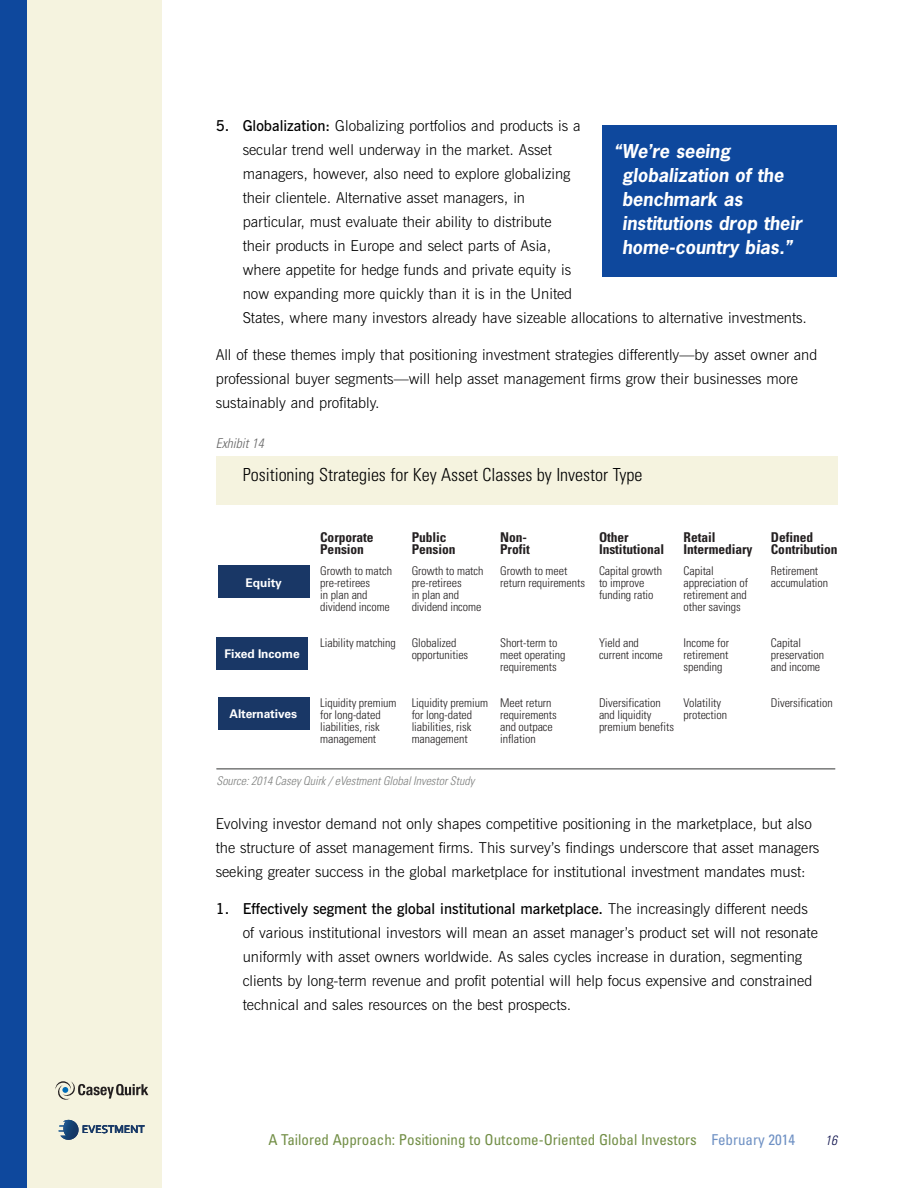
<style>
.page{position:relative;width:918px;height:1188px;background:#fff}
.page>*{position:absolute;margin:0;border:0;box-sizing:border-box;transform-origin:0 0}
.t1{font:italic 700 18px/24px "News Gothic";color:#fff}
.t2{font:300 condensed 18px "Univers";color:#000}
.t3{font:300 15px/24px "News Gothic BT";color:#000}
.t4{font:condensed 15px "Univers";color:#738f47}
.t5{font:700 condensed 13.5px/12px "Univers";letter-spacing:-.005em;color:#231f20}
.t6{font:italic 300 condensed 13.5px "Univers";color:#666}
.t7{font:italic 300 condensed 13.5px "Univers";color:#0c104b}
.t8{font:300 condensed 12px/12px "Univers";letter-spacing:-.005em;color:#231f20}
.t9{font:italic 300 condensed 12px "Univers";letter-spacing:-.005em;color:#7f807f}
.t10{font:700 12px "Univers";letter-spacing:-.005em;color:#fff}
.t11{font:11.55px "Corbel";color:#173866}
.s1{font-weight:600}
.s2{color:#6f91c4}
</style>
<div class="page">
<div style="left:216px;top:456px;width:621px;height:49px;background:#f5f3df"></div>
<div style="left:218px;top:566px;width:92px;height:32px;background:#193766"></div>
<div style="left:216px;top:637px;width:92px;height:32px;background:#193766"></div>
<div style="left:218px;top:698px;width:92px;height:32px;background:#193766"></div>
<hr style="left:216px;top:768px;width:619px;height:2px;background:#7f807f">
<div style="left:0;top:0;width:162px;height:1188px;background:#f5f3df"></div>
<div style="left:0;top:0;width:27px;height:1188px;background:#0e489d"></div>
<svg style="left:55px;top:1081px;width:93px;height:19px"></svg>
<svg style="left:58px;top:1119px;width:21px;height:16px"></svg>
<img style="left:60px;top:1135px;width:17px;height:5px">
<img style="left:63px;top:1120px;width:16px;height:11px">
<div style="left:602px;top:125px;width:235px;height:151px;background:#0e489d"></div>
<p class="t11" style="left:82px;top:1125px;width:64px">EVESTMENT</p>
<p class="t3" style="left:243px;top:115px;width:566px;text-indent:-27px"><span class="s1">5. Globalization:</span> Globalizing portfolios and products is a<br>secular trend well underway in the market. Asset<br>managers, however, also need to explore globalizing<br>their clientele. Alternative asset managers, in<br>particular, must evaluate their ability to distribute<br>their products in Europe and select parts of Asia,<br>where appetite for hedge funds and private equity is<br>now expanding more quickly than it is in the United<br>States, where many investors already have sizeable allocations to alternative investments.</p>
<p class="t3" style="left:216px;top:344px;width:603px">All of these themes imply that positioning investment strategies differently—by asset owner and professional buyer segments—will help asset management firms grow their businesses more sustainably and profitably.</p>
<p class="t6" style="left:216px;top:438px;width:50px">Exhibit 14</p>
<p class="t2" style="left:243px;top:468px;width:401px">Positioning Strategies for Key Asset Classes by Investor Type</p>
<p class="t1" style="left:622px;top:140px;width:181px;text-indent:-8px">“We’re seeing globalization of the benchmark as institutions drop their home-country bias.”</p>
<p class="t10" style="left:246px;top:578px;width:38px">Equity</p>
<p class="t10" style="left:225px;top:649px;width:77px">Fixed Income</p>
<p class="t10" style="left:229px;top:710px;width:69px">Alternatives</p>
<p class="t5" style="left:320px;top:532px;width:55px">Corporate<br>Pension</p>
<p class="t8" style="left:320px;top:566px;width:73px">Growth to match pre-retirees<br>in plan and dividend income</p>
<p class="t8" style="left:320px;top:638px;width:77px">Liability matching</p>
<p class="t8" style="left:320px;top:698px;width:78px">Liquidity premium for long-dated liabilities, risk management</p>
<p class="t5" style="left:412px;top:532px;width:45px">Public<br>Pension</p>
<p class="t8" style="left:412px;top:566px;width:73px">Growth to match pre-retirees<br>in plan and dividend income</p>
<p class="t8" style="left:412px;top:638px;width:58px">Globalized opportunities</p>
<p class="t8" style="left:412px;top:698px;width:78px">Liquidity premium for long-dated liabilities, risk management</p>
<p class="t9" style="left:216px;top:776px;width:259px">Source: 2014 Casey Quirk / eVestment Global Investor Study</p>
<p class="t5" style="left:500px;top:532px;width:31px">Non-<br>Profit</p>
<p class="t8" style="left:500px;top:566px;width:86px">Growth to meet return requirements</p>
<p class="t8" style="left:500px;top:638px;width:67px">Short-term to meet operating requirements</p>
<p class="t8" style="left:500px;top:698px;width:58px">Meet return requirements and outpace inflation</p>
<p class="t5" style="left:599px;top:532px;width:67px">Other<br>Institutional</p>
<p class="t8" style="left:599px;top:566px;width:65px">Capital growth to improve funding ratio</p>
<p class="t8" style="left:599px;top:637px;width:65px">Yield and current income</p>
<p class="t8" style="left:599px;top:697px;width:77px">Diversification and liquidity premium benefits</p>
<p class="t5" style="left:684px;top:532px;width:70px">Retail<br>Intermediary</p>
<p class="t8" style="left:684px;top:566px;width:66px">Capital appreciation of retirement and other savings</p>
<p class="t8" style="left:684px;top:637px;width:47px;text-align:justify">Income for retirement spending</p>
<p class="t8" style="left:684px;top:697px;width:45px">Volatility protection</p>
<p class="t5" style="left:771px;top:532px;width:68px">Defined<br>Contribution</p>
<p class="t8" style="left:771px;top:566px;width:59px">Retirement accumulation</p>
<p class="t8" style="left:771px;top:638px;width:55px">Capital preservation and income</p>
<p class="t8" style="left:771px;top:698px;width:63px">Diversification</p>
<p class="t3" style="left:216px;top:813px;width:605px">Evolving investor demand not only shapes competitive positioning in the marketplace, but also the structure of asset management firms. This survey’s findings underscore that asset managers seeking greater success in the global marketplace for institutional investment mandates must:</p>
<p class="t3" style="left:243px;top:898px;width:577px;text-indent:-27px"><span class="s1">1. Effectively segment the global institutional marketplace.</span> The increasingly different needs of various institutional investors will mean an asset manager’s product set will not resonate uniformly with asset owners worldwide. As sales cycles increase in duration, segmenting clients by long-term revenue and profit potential will help focus expensive and constrained technical and sales resources on the best prospects.</p>
<p class="t4" style="left:268px;top:1134px;width:528px">A Tailored Approach: Positioning to Outcome-Oriented Global Investors <span class="s2">February 2014</span></p>
<p class="t7" style="left:825px;top:1135px;width:13px">16</p>
</div>
